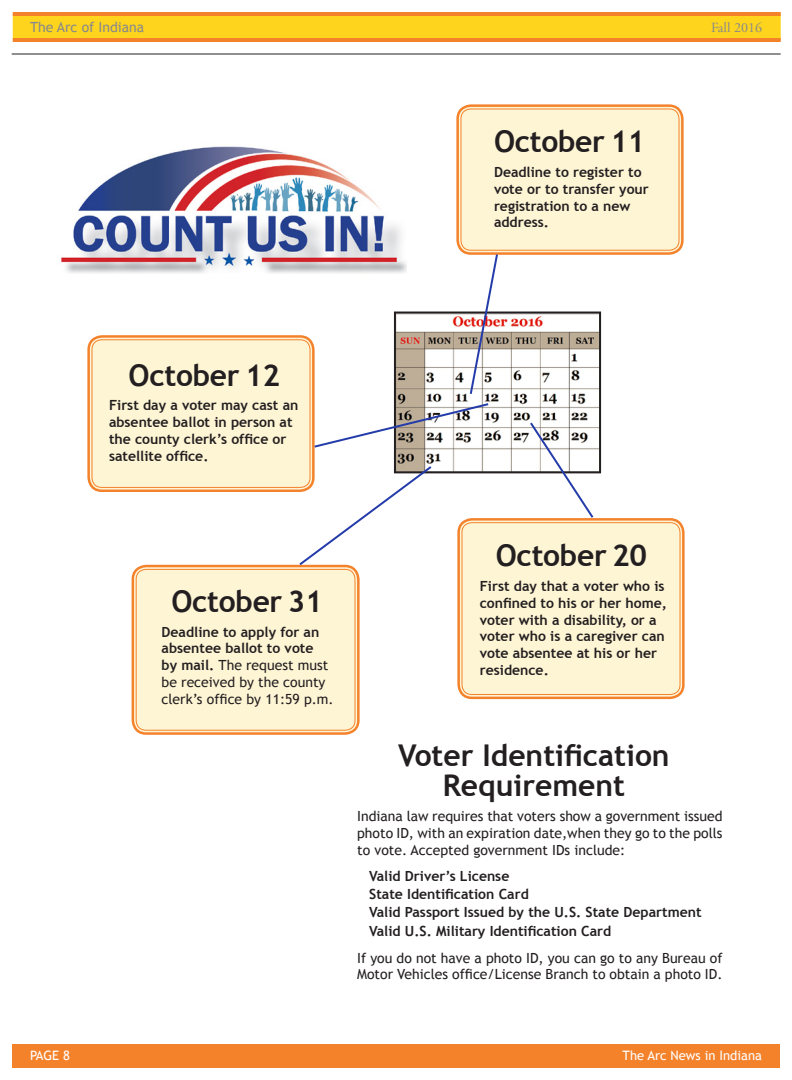
<style>
.page{position:relative;width:792px;height:1080px;background:#fff}
.page>*{position:absolute;margin:0;border:0;box-sizing:border-box;transform-origin:0 0}
.t1{font:700 30px/30px "Trebuchet MS";letter-spacing:-.01em;color:#231f20;text-align:center}
.t2{font:700 14px/16.8px "Trebuchet MS";color:#231f20}
.t3{font:14px/16.8px "Trebuchet MS";color:#231f20}
.t4{font:14px "Trebuchet MS";color:#87898c}
.t5{font:14px "Adobe Garamond Pro";color:#87898c}
.t6{font:13px "Trebuchet MS";color:#fff}
.s1{font-weight:700}
</style>
<div class="page">
<div style="left:13px;top:14px;width:768px;height:26px;background:#fed41d"></div>
<hr style="left:13px;top:38px;width:768px;height:4px;background:#f4822b">
<hr style="left:13px;top:12px;width:768px;height:4px;background:#f4822b">
<div style="left:12px;top:1044px;width:768px;height:24px;background:#f4822b"></div>
<div style="left:90px;top:338px;width:222px;height:152px;background:#fef5d5;border-radius:12px"></div>
<div style="left:87px;top:335px;width:228px;height:157px;border:2px solid #f4822b;border-radius:13px"></div>
<div style="left:92px;top:339px;width:218px;height:149px;border:1px solid #f4822b;border-radius:10px"></div>
<hr style="left:12px;top:54px;width:769px;height:1px;background:#231f20">
<img style="left:397px;top:316px;width:201px;height:154px">
<div style="left:394px;top:312px;width:207px;height:161px;border:2px solid #231f20"></div>
<img style="left:61px;top:146px;width:345px;height:127px">
<div style="left:459px;top:107px;width:222px;height:145px;background:#fef5d5;border-radius:12px"></div>
<div style="left:456px;top:104px;width:228px;height:151px;border:2px solid #f4822b;border-radius:13px"></div>
<div style="left:461px;top:109px;width:218px;height:142px;border:1px solid #f4822b;border-radius:10px"></div>
<div style="left:134px;top:567px;width:223px;height:165px;background:#fef5d5;border-radius:12px"></div>
<div style="left:132px;top:565px;width:228px;height:170px;border:2px solid #f4822b;border-radius:13px"></div>
<div style="left:136px;top:569px;width:219px;height:162px;border:1px solid #f4822b;border-radius:10px"></div>
<div style="left:460px;top:521px;width:222px;height:176px;background:#fef5d5;border-radius:12px"></div>
<div style="left:457px;top:518px;width:228px;height:181px;border:2px solid #f4822b;border-radius:13px"></div>
<div style="left:462px;top:522px;width:218px;height:173px;border:1px solid #f4822b;border-radius:10px"></div>
<svg style="left:468px;top:252px;width:31px;height:144px"></svg>
<svg style="left:312px;top:402px;width:179px;height:47px"></svg>
<svg style="left:528px;top:420px;width:67px;height:100px"></svg>
<svg style="left:297px;top:464px;width:137px;height:103px"></svg>
<p class="t4" style="left:30px;top:19px;width:116px">The Arc of Indiana</p>
<p class="t5" style="left:711px;top:19px;width:52px">Fall 2016</p>
<h1 class="t1" style="left:494px;top:126px;width:153px">October 11</h1>
<p class="t2" style="left:494px;top:164px;width:156px">Deadline to register to vote or to transfer your registration to a new address.</p>
<h1 class="t1" style="left:129px;top:360px;width:153px">October 12</h1>
<p class="t2" style="left:109px;top:397px;width:191px">First day a voter may cast an absentee ballot in person at the county clerk’s office or satellite office.</p>
<h1 class="t1" style="left:171px;top:586px;width:153px">October 31</h1>
<p class="t3" style="left:162px;top:623px;width:174px"><span class="s1">Deadline to apply for an absentee ballot to vote<br>by mail.</span> The request must be received by the county clerk’s office by 11:59 p.m.</p>
<h1 class="t1" style="left:496px;top:540px;width:153px">October 20</h1>
<p class="t2" style="left:480px;top:578px;width:189px">First day that a voter who is confined to his or her home, voter with a disability, or a voter who is a caregiver can vote absentee at his or her residence.</p>
<h1 class="t1" style="left:398px;top:740px;width:273px">Voter Identification<br>Requirement</h1>
<p class="t3" style="left:357px;top:808px;width:367px;text-align:justify">Indiana law requires that voters show a government issued photo ID, with an expiration date,when they go to the polls to vote. Accepted government IDs include:</p>
<p class="t2" style="left:369px;top:866px;width:334px;line-height:18.3px">Valid Driver’s License<br>State Identification Card<br>Valid Passport Issued by the U.S. State Department Valid U.S. Military Identification Card</p>
<p class="t3" style="left:357px;top:949px;width:367px">If you do not have a photo ID, you can go to any Bureau of<br>Motor Vehicles office/License Branch to obtain a photo ID.</p>
<p class="t6" style="left:30px;top:1048px;width:41px">PAGE 8</p>
<p class="t6" style="left:623px;top:1048px;width:141px">The Arc News in Indiana</p>
</div>
